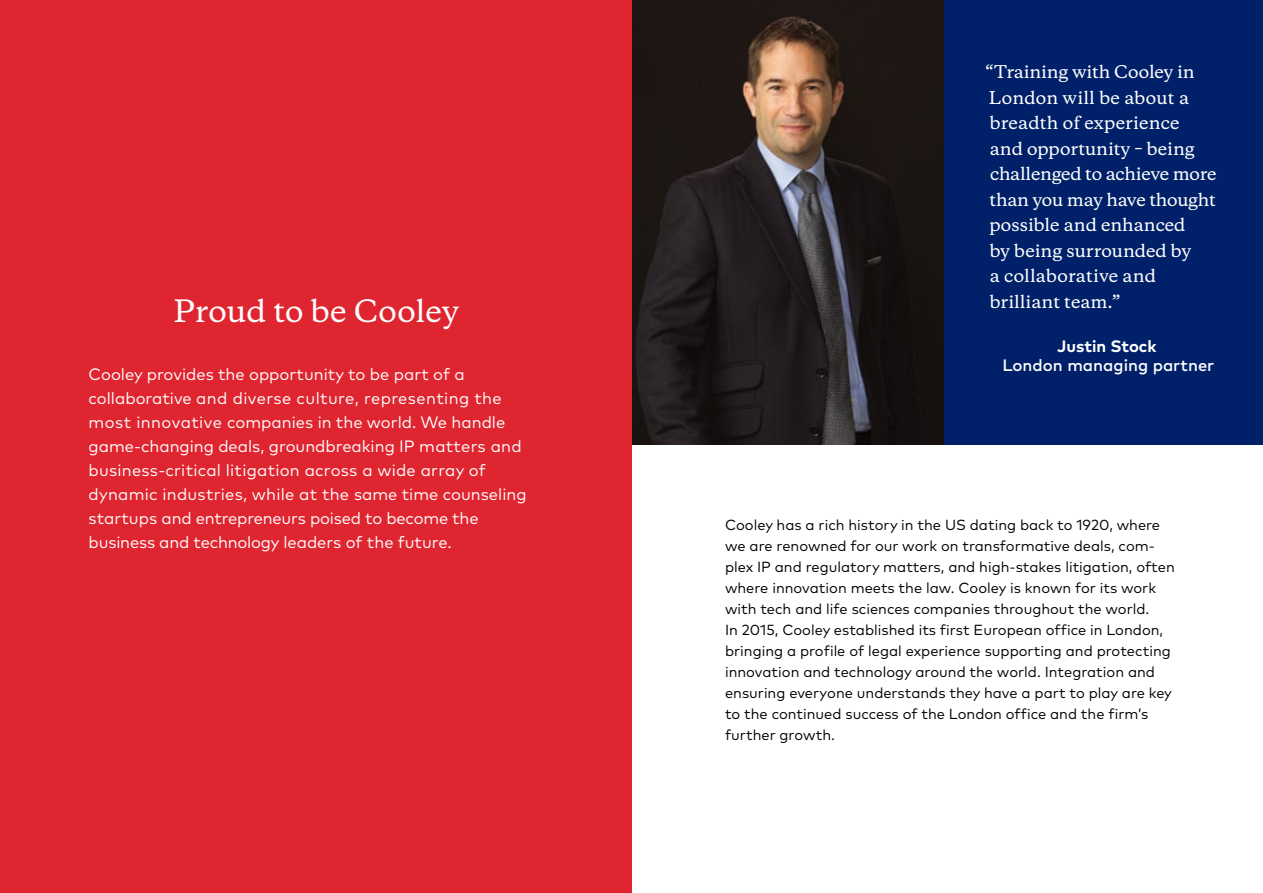
<style>
.page{position:relative;width:1263px;height:893px;background:#fff}
.page>*{position:absolute;margin:0;border:0;box-sizing:border-box;transform-origin:0 0}
.t1{font:500 28.95px "Copernicus";color:#fff}
.t2{font:16.5px/24px "Mark OT";color:#fff}
.t3{font:500 16.5px/25.5px "Copernicus";color:#fff}
.t4{font:500 16.5px "Mark OT";color:#fff}
.t5{font:700 16.5px "Mark OT";color:#fff}
.t6{font:14.7px/21px "Mark OT";color:#000}
</style>
<div class="page">
<img style="left:631px;top:0;width:313px;height:444px">
<div style="left:944px;top:0;width:319px;height:444px;background:#002169"></div>
<div style="left:0;top:0;width:631px;height:893px;background:#df2530"></div>
<h1 class="t1" style="left:173px;top:286px;width:287px">Proud to be Cooley</h1>
<p class="t2" style="left:89px;top:362px;width:439px">Cooley provides the opportunity to be part of a collaborative and diverse culture, representing the most innovative companies in the world. We handle game-changing deals, groundbreaking IP matters and business-critical litigation across a wide array of dynamic industries, while at the same time counseling startups and entrepreneurs poised to become the business and technology leaders of the future.</p>
<p class="t3" style="left:986px;top:58px;width:232px">“Training with Cooley in<br>London will be about a breadth of experience<br>and opportunity – being challenged to achieve more than you may have thought possible and enhanced<br>by being surrounded by<br>a collaborative and brilliant team.”</p>
<p class="t5" style="left:1057px;top:336px;width:101px">Justin Stock</p>
<p class="t4" style="left:1002px;top:355px;width:213px">London managing partner</p>
<p class="t6" style="left:725px;top:514px;width:451px">Cooley has a rich history in the US dating back to 1920, where we are renowned for our work on transformative deals, com&shy;plex IP and regulatory matters, and high-stakes litigation, often where innovation meets the law. Cooley is known for its work with tech and life sciences companies throughout the world.<br>In 2015, Cooley established its first European office in London, bringing a profile of legal experience supporting and protecting innovation and technology around the world. Integration and ensuring everyone understands they have a part to play are key to the continued success of the London office and the firm’s further growth.</p>
</div>
